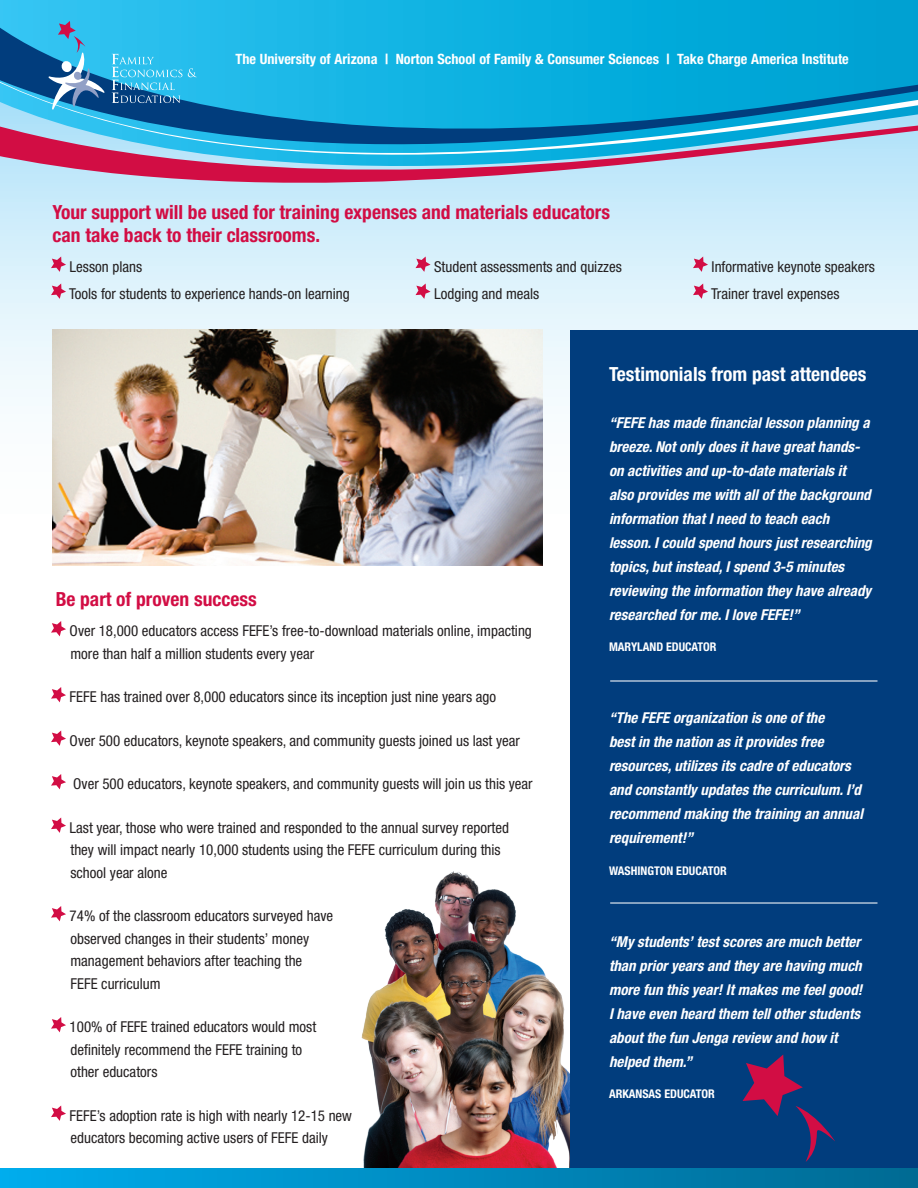
<style>
.page{position:relative;width:918px;height:1188px;background:#fff}
.page>*{position:absolute;margin:0;border:0;box-sizing:border-box;transform-origin:0 0}
.t1{font:700 condensed 19.5px/22.5px "Helvetica Neue LT Std";color:#d20d44}
.t2{font:700 condensed 19.5px "Helvetica Neue LT Std";color:#fff}
.t3{font:condensed 15px/22.5px "Helvetica Neue LT Std";color:#231f20}
.t4{font:italic 700 condensed 15px/24px "Helvetica Neue LT Std";color:#fff}
.t5{font:700 condensed 14.25px "Helvetica Neue LT Std";color:#fff}
.t6{font:700 condensed 12px "Helvetica Neue LT Std";color:#fff}
</style>
<div class="page">
<svg style="left:0;top:189px;width:918px;height:217px;background:#d8f0fb"></svg>
<svg style="left:0;top:0;width:918px;height:5px;background:#12b2e1"></svg>
<svg style="left:0;top:161px;width:918px;height:28px;background:#bfabc8"></svg>
<svg style="left:0;top:151px;width:918px;height:10px;background:#83a1c7"></svg>
<svg style="left:0;top:5px;width:918px;height:146px;background:#1ca4d3"></svg>
<svg style="left:188px;top:68px;width:9px;height:9px"></svg>
<svg style="left:112px;top:54px;width:70px;height:49px;background:#3eadd8"></svg>
<svg style="left:49px;top:21px;width:56px;height:89px;background:#4a9ecb"></svg>
<img style="left:349px;top:871px;width:221px;height:298px">
<div style="left:570px;top:330px;width:348px;height:858px;background:#013d7d"></div>
<svg style="left:51px;top:621px;width:15px;height:15px"></svg>
<svg style="left:51px;top:687px;width:15px;height:15px"></svg>
<svg style="left:51px;top:730px;width:15px;height:16px"></svg>
<svg style="left:51px;top:774px;width:15px;height:15px"></svg>
<svg style="left:51px;top:817px;width:15px;height:16px"></svg>
<svg style="left:51px;top:906px;width:15px;height:15px"></svg>
<svg style="left:51px;top:1017px;width:15px;height:15px"></svg>
<svg style="left:51px;top:1105px;width:15px;height:16px"></svg>
<svg style="left:51px;top:256px;width:15px;height:16px"></svg>
<svg style="left:51px;top:283px;width:15px;height:16px"></svg>
<svg style="left:416px;top:256px;width:15px;height:16px"></svg>
<svg style="left:416px;top:283px;width:15px;height:16px"></svg>
<svg style="left:693px;top:256px;width:15px;height:16px"></svg>
<svg style="left:693px;top:283px;width:15px;height:16px"></svg>
<hr style="left:610px;top:680px;width:268px;height:2px;background:#fff">
<hr style="left:610px;top:902px;width:268px;height:2px;background:#fff">
<svg style="left:743px;top:1055px;width:92px;height:107px"></svg>
<img style="left:52px;top:329px;width:491px;height:237px">
<div style="left:0;top:1169px;width:918px;height:19px;background:linear-gradient(to right,#00aded,#006a93)"></div>
<p class="t5" style="left:236px;top:50px;width:615px">The University of Arizona | Norton School of Family &amp; Consumer Sciences | Take Charge America Institute</p>
<h1 class="t1" style="left:53px;top:201px;width:559px">Your support will be used for training expenses and materials educators can take back to their classrooms.</h1>
<p class="t3" style="left:69px;top:253px;width:282px;line-height:27px">Lesson plans<br>Tools for students to experience hands-on learning</p>
<p class="t3" style="left:434px;top:253px;width:189px;line-height:27px">Student assessments and quizzes<br>Lodging and meals</p>
<p class="t3" style="left:711px;top:253px;width:165px;line-height:27px">Informative keynote speakers<br>Trainer travel expenses</p>
<h1 class="t1" style="left:56px;top:588px;width:203px">Be part of proven success</h1>
<p class="t3" style="left:70px;top:620px;width:464px">Over 18,000 educators access FEFE’s free-to-download materials online, impacting more than half a million students every year</p>
<p class="t3" style="left:70px;top:686px;width:428px">FEFE has trained over 8,000 educators since its inception just nine years ago</p>
<p class="t3" style="left:70px;top:729px;width:452px">Over 500 educators, keynote speakers, and community guests joined us last year</p>
<p class="t3" style="left:73px;top:773px;width:461px">Over 500 educators, keynote speakers, and community guests will join us this year</p>
<p class="t3" style="left:70px;top:816px;width:441px">Last year, those who were trained and responded to the annual survey reported they will impact nearly 10,000 students using the FEFE curriculum during this school year alone</p>
<p class="t3" style="left:70px;top:905px;width:265px">74% of the classroom educators surveyed have observed changes in their students’ money management behaviors after teaching the<br>FEFE curriculum</p>
<p class="t3" style="left:70px;top:1016px;width:248px">100% of FEFE trained educators would most definitely recommend the FEFE training to other educators</p>
<p class="t3" style="left:70px;top:1104px;width:284px">FEFE’s adoption rate is high with nearly 12-15 new educators becoming active users of FEFE daily</p>
<h1 class="t2" style="left:609px;top:363px;width:259px">Testimonials from past attendees</h1>
<p class="t4" style="left:609px;top:411px;width:264px">“FEFE has made financial lesson planning a breeze. Not only does it have great hands&shy;on activities and up-to-date materials it also provides me with all of the background information that I need to teach each lesson. I could spend hours just researching topics, but instead, I spend 3-5 minutes reviewing the information they have already researched for me. I love FEFE!”</p>
<p class="t6" style="left:609px;top:640px;width:77px">Marylan d Educat</p>
<p class="t6" style="left:703px;top:640px;width:15px">or</p>
<p class="t4" style="left:609px;top:706px;width:255px">“The FEFE organization is one of the<br>best in the nation as it provides free resources, utilizes its cadre of educators and constantly updates the curriculum. I’d recommend making the training an annual requirement!”</p>
<p class="t6" style="left:609px;top:863px;width:87px">Washington Educat</p>
<p class="t6" style="left:713px;top:863px;width:15px">or</p>
<p class="t4" style="left:609px;top:930px;width:255px">“My students’ test scores are much better than prior years and they are having much more fun this year! It makes me feel good!<br>I have even heard them tell other students about the fun Jenga review and how it helped them.”</p>
<p class="t6" style="left:609px;top:1087px;width:28px">Arkansas</p>
<p class="t6" style="left:664px;top:1087px;width:20px">Educat</p>
<p class="t6" style="left:701px;top:1087px;width:15px">or</p>
</div>
